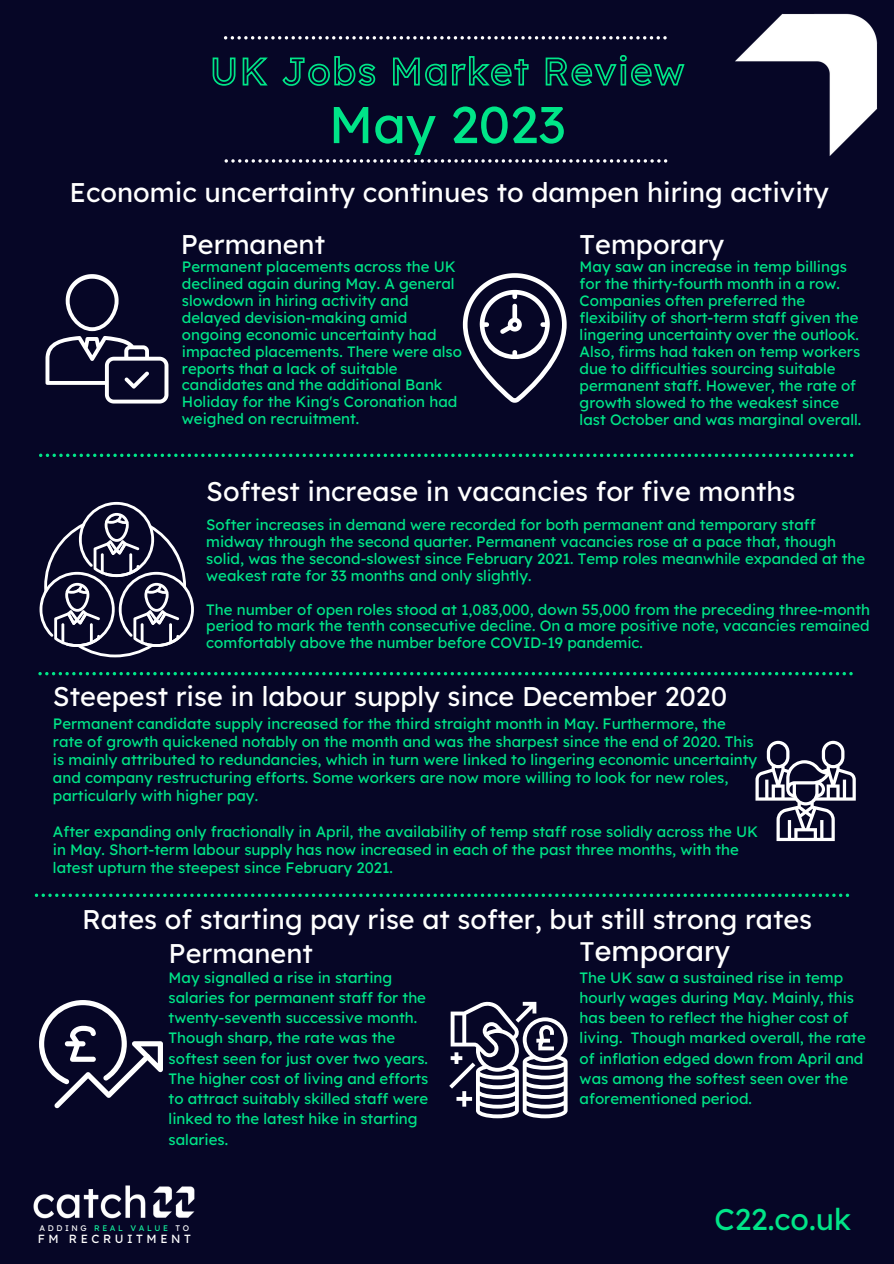
<style>
.page{position:relative;width:894px;height:1264px;background:#fff}
.page>*{position:absolute;margin:0;border:0;box-sizing:border-box;transform-origin:0 0}
.t1{font:51.6px "Lexend Deca";color:#00e588}
.t2{font:30px "Lexend Deca";color:#00e588}
.t3{font:27px "Lexend Deca";color:#fff}
.t4{font:500 27px "Poppins";color:#fff}
.t5{font:15px/17px "Lexend Deca";color:#00e588}
.t6{font:11.85px "Lexend Deca";letter-spacing:.3em;color:#fff}
.t7{font:8.1px "Lexend Deca";letter-spacing:.315em;color:#14ef9c}
.s1{color:#fff}
</style>
<div class="page">
<div style="left:0;top:0;width:893px;height:1263px;background:#060626"></div>
<svg style="left:39px;top:453px;width:814px;height:4px"></svg>
<svg style="left:224px;top:159px;width:443px;height:4px"></svg>
<svg style="left:224px;top:36px;width:442px;height:3px"></svg>
<svg style="left:40px;top:502px;width:154px;height:155px"></svg>
<svg style="left:38px;top:672px;width:814px;height:3px"></svg>
<svg style="left:755px;top:740px;width:100px;height:101px"></svg>
<svg style="left:35px;top:893px;width:813px;height:4px"></svg>
<img style="left:735px;top:13px;width:143px;height:143px">
<svg style="left:463px;top:273px;width:103px;height:130px"></svg>
<svg style="left:45px;top:274px;width:123px;height:129px"></svg>
<svg style="left:449px;top:1001px;width:118px;height:117px"></svg>
<svg style="left:39px;top:1000px;width:124px;height:108px"></svg>
<div style="left:65px;top:1041px;width:20px;height:5px;background:#fff;border-radius:3px"></div>
<svg style="left:212px;top:55px;width:473px;height:31px"></svg>
<img style="left:33px;top:1185px;width:162px;height:34px">
<p class="t1" style="left:328px;top:91px;width:238px">May 2023</p>
<p class="t3" style="left:69px;top:175px;width:760px">Economic uncertainty continues to dampen hiring activity</p>
<p class="t3" style="left:181px;top:226px;width:146px">Permanent</p>
<p class="t3" style="left:579px;top:226px;width:146px">Temporary</p>
<p class="t5" style="left:579px;top:258px;width:283px">May saw an increase in temp billings for the thirty-fourth month in a row.<br>Companies often preferred the flexibility of short-term staff given the lingering uncertainty over the outlook.<br>Also, firms had taken on temp workers due to difficulties sourcing suitable permanent staff. However, the rate of growth slowed to the weakest since last October and was marginal overall.</p>
<p class="t5" style="left:182px;top:258px;width:281px">Permanent placements across the UK declined again during May. A general slowdown in hiring activity and delayed devision-making amid ongoing economic uncertainty had impacted placements. There were also reports that a lack of suitable candidates and the additional Bank Holiday for the King's Coronation had weighed on recruitment.</p>
<p class="t3" style="left:206px;top:474px;width:590px">Softest increase in vacancies for five months</p>
<p class="t5" style="left:206px;top:516px;width:660px">Softer increases in demand were recorded for both permanent and temporary staff midway through the second quarter. Permanent vacancies rose at a pace that, though solid, was the second-slowest since February 2021. Temp roles meanwhile expanded at the weakest rate for 33 months and only slightly.</p>
<p class="t5" style="left:206px;top:600px;width:665px;text-align:justify">The number of open roles stood at 1,083,000, down 55,000 from the preceding three-month period to mark the tenth consecutive decline. On a more positive note, vacancies remained comfortably above the number before COVID-19 pandemic.</p>
<p class="t3" style="left:53px;top:678px;width:675px">Steepest rise in labour supply since December 2020</p>
<p class="t5" style="left:53px;top:714px;width:705px;line-height:18px">Permanent candidate supply increased for the third straight month in May. Furthermore, the rate of growth quickened notably on the month and was the sharpest since the end of 2020. This is mainly attributed to redundancies, which in turn were linked to lingering economic uncertainty and company restructuring efforts. Some workers are now more willing to look for new roles, particularly with higher pay.</p>
<p class="t5" style="left:53px;top:822px;width:706px;line-height:18px">After expanding only fractionally in April, the availability of temp staff rose solidly across the UK in May. Short-term labour supply has now increased in each of the past three months, with the latest upturn the steepest since February 2021.</p>
<p class="t3" style="left:82px;top:902px;width:731px">Rates of starting pay rise at softer, but still strong rates</p>
<p class="t5" style="left:168px;top:966px;width:261px;line-height:20.2px">May signalled a rise in starting salaries for permanent staff for the twenty-seventh successive month.<br>Though sharp, the rate was the softest seen for just over two years.<br>The higher cost of living and efforts to attract suitably skilled staff were linked to the latest hike in starting salaries.</p>
<p class="t5" style="left:579px;top:966px;width:287px;line-height:20.2px">The UK saw a sustained rise in temp hourly wages during May. Mainly, this has been to reflect the higher cost of living. Though marked overall, the rate of inflation edged down from April and was among the softest seen over the aforementioned period.</p>
<p class="t3" style="left:168px;top:935px;width:146px">Permanent</p>
<p class="t4" style="left:579px;top:935px;width:152px">Temporary</p>
<p class="t7" style="left:40px;top:1222px;width:151px"><span class="s1">ADDING</span> REAL VALUE <span class="s1">TO</span></p>
<p class="t6" style="left:38px;top:1231px;width:155px">FM RECRUITMENT</p>
<p class="t2" style="left:714px;top:1200px;width:138px">C22.co.uk</p>
</div>
